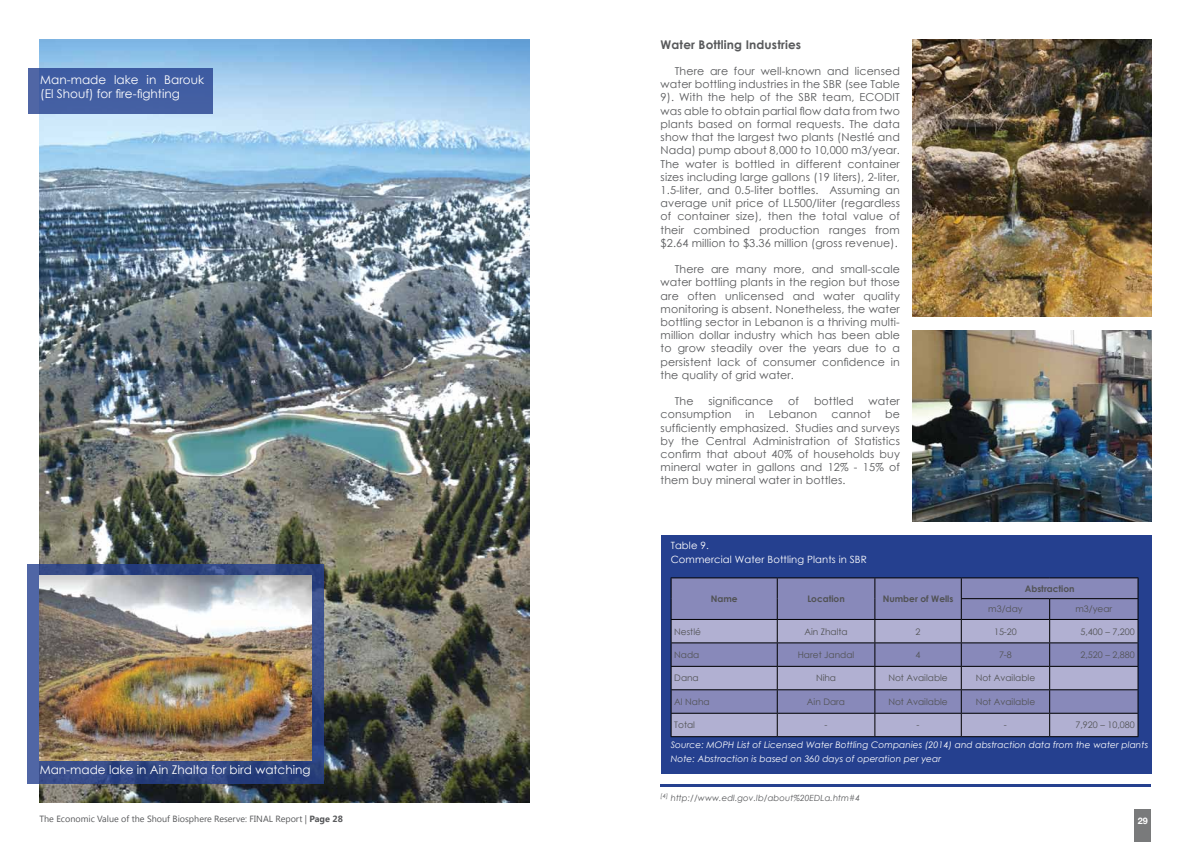
<style>
.page{position:relative;width:1191px;height:842px;background:#fff}
.page>*{position:absolute;margin:0;border:0;box-sizing:border-box;transform-origin:0 0}
.t1{font:12px/14.4px "Century Gothic";color:#fff}
.t2{font:700 12px "Century Gothic";letter-spacing:.01em;color:#58595b}
.t3{font:11px/13.2px "Century Gothic";letter-spacing:.01em;color:#58595b;text-align:justify}
.t4{font:10px/14px "Century Gothic";letter-spacing:.01em;color:#fff}
.t5{font:9px "Century Gothic";color:#515254}
.t6{font:italic 9px/14px "Century Gothic";letter-spacing:.01em;color:#fff}
.t7{font:9px "Khmer UI";color:#58595b}
.t8{font:700 9px "Century Gothic";color:#515254}
.t9{font:700 9px "Helvetica Neue";color:#fff}
.t10{font:italic 8.5px "Century Gothic";letter-spacing:.01em;color:#58595b}
.s1{font-weight:700}
</style>
<div class="page">
<div style="left:1134px;top:810px;width:17px;height:32px;background:#797a7b"></div>
<img style="left:39px;top:40px;width:491px;height:762px">
<div style="left:28px;top:68px;width:185px;height:45px;background:#415ea3"></div>
<svg style="left:28px;top:564px;width:296px;height:220px"></svg>
<img style="left:40px;top:576px;width:272px;height:184px">
<img style="left:912px;top:330px;width:239px;height:192px">
<img style="left:912px;top:40px;width:239px;height:276px">
<div style="left:660px;top:536px;width:491px;height:238px;background:#25408f"></div>
<div style="left:671px;top:578px;width:466px;height:41px;background:#8889ba"></div>
<svg style="left:671px;top:620px;width:466px;height:116px;fill:#b1b0d2"></svg>
<hr style="left:670px;top:577px;width:107px;height:1px;background:#000">
<hr style="left:777px;top:577px;width:98px;height:1px;background:#000">
<hr style="left:875px;top:577px;width:86px;height:1px;background:#000">
<hr style="left:961px;top:577px;width:88px;height:1px;background:#000">
<hr style="left:1049px;top:577px;width:89px;height:1px;background:#000">
<hr style="left:961px;top:598px;width:88px;height:1px;background:#000">
<hr style="left:1049px;top:598px;width:89px;height:1px;background:#000">
<hr style="left:670px;top:619px;width:107px;height:1px;background:#000">
<hr style="left:777px;top:619px;width:98px;height:1px;background:#000">
<hr style="left:875px;top:619px;width:86px;height:1px;background:#000">
<hr style="left:961px;top:619px;width:88px;height:1px;background:#000">
<hr style="left:1049px;top:619px;width:89px;height:1px;background:#000">
<hr style="left:670px;top:642px;width:107px;height:1px;background:#000">
<hr style="left:777px;top:642px;width:98px;height:1px;background:#000">
<hr style="left:875px;top:642px;width:86px;height:1px;background:#000">
<hr style="left:961px;top:642px;width:88px;height:1px;background:#000">
<hr style="left:1049px;top:642px;width:89px;height:1px;background:#000">
<hr style="left:670px;top:666px;width:107px;height:1px;background:#000">
<hr style="left:777px;top:666px;width:98px;height:1px;background:#000">
<hr style="left:875px;top:666px;width:86px;height:1px;background:#000">
<hr style="left:961px;top:666px;width:88px;height:1px;background:#000">
<hr style="left:1049px;top:666px;width:89px;height:1px;background:#000">
<hr style="left:670px;top:689px;width:107px;height:1px;background:#000">
<hr style="left:777px;top:689px;width:98px;height:1px;background:#000">
<hr style="left:875px;top:689px;width:86px;height:1px;background:#000">
<hr style="left:961px;top:689px;width:88px;height:1px;background:#000">
<hr style="left:1049px;top:689px;width:89px;height:1px;background:#000">
<hr style="left:670px;top:713px;width:107px;height:1px;background:#000">
<svg style="left:670px;top:578px;width:1px;height:158px"></svg>
<hr style="left:777px;top:713px;width:98px;height:1px;background:#000">
<svg style="left:777px;top:578px;width:1px;height:158px"></svg>
<hr style="left:875px;top:713px;width:86px;height:1px;background:#000">
<svg style="left:874px;top:578px;width:1px;height:158px"></svg>
<hr style="left:961px;top:713px;width:88px;height:1px;background:#000">
<svg style="left:961px;top:578px;width:1px;height:158px"></svg>
<hr style="left:1049px;top:713px;width:89px;height:1px;background:#000">
<svg style="left:1049px;top:599px;width:1px;height:137px"></svg>
<svg style="left:1137px;top:578px;width:1px;height:158px"></svg>
<hr style="left:670px;top:736px;width:107px;height:1px;background:#000">
<hr style="left:777px;top:736px;width:98px;height:1px;background:#000">
<hr style="left:875px;top:736px;width:86px;height:1px;background:#000">
<hr style="left:961px;top:736px;width:88px;height:1px;background:#000">
<hr style="left:1049px;top:736px;width:89px;height:1px;background:#000">
<hr style="left:660px;top:784px;width:491px;height:2px;background:#25408f">
<p class="t1" style="left:40px;top:72px;width:165px">Man-made lake in Barouk (El Shouf) for fire-fighting</p>
<p class="t1" style="left:40px;top:763px;width:272px">Man-made lake in Ain Zhalta for bird watching</p>
<p class="t2" style="left:660px;top:35px;width:142px">Water Bottling Industries</p>
<p class="t3" style="left:660px;top:64px;width:241px;text-indent:14px">There are four well-known and licensed water bottling industries in the SBR (see Table 9). With the help of the SBR team, ECODIT was able to obtain partial flow data from two plants based on formal requests. The data show that the largest two plants (Nestlé and Nada) pump about 8,000 to 10,000 m3/year.<br>The water is bottled in different container sizes including large gallons (19 liters), 2-liter, 1.5-liter, and 0.5-liter bottles. Assuming an average unit price of LL500/liter (regardless of container size), then the total value of their combined production ranges from $2.64 million to $3.36 million (gross revenue).</p>
<p class="t3" style="left:660px;top:262px;width:241px;text-indent:14px">There are many more, and small-scale water bottling plants in the region but those are often unlicensed and water quality monitoring is absent. Nonetheless, the water bottling sector in Lebanon is a thriving multi&shy;million dollar industry which has been able to grow steadily over the years due to a persistent lack of consumer confidence in the quality of grid water.</p>
<p class="t3" style="left:675px;top:394px;width:20px">The</p>
<p class="t3" style="left:708px;top:394px;width:66px">significance</p>
<p class="t3" style="left:788px;top:394px;width:12px">of</p>
<p class="t3" style="left:814px;top:394px;width:41px">bottled</p>
<p class="t3" style="left:868px;top:394px;width:33px">water</p>
<p class="t3" style="left:660px;top:408px;width:72px">consumption</p>
<p class="t3" style="left:745px;top:408px;width:11px">in</p>
<p class="t3" style="left:768px;top:408px;width:50px">Lebanon</p>
<p class="t3" style="left:831px;top:408px;width:41px">cannot</p>
<p class="t3" style="left:660px;top:408px;width:241px;text-indent:224px">be sufficiently emphasized. Studies and surveys by the Central Administration of Statistics confirm that about 40% of households buy mineral water in gallons and 12% - 15% of them buy mineral water in bottles.</p>
<p class="t4" style="left:670px;top:538px;width:198px">Table 9.<br>Commercial Water Bottling Plants in SBR</p>
<p class="t8" style="left:710px;top:592px;width:28px">Name</p>
<p class="t8" style="left:807px;top:592px;width:39px">Location</p>
<p class="t8" style="left:882px;top:592px;width:72px">Number of Wells</p>
<p class="t8" style="left:1024px;top:581px;width:51px">Abstraction</p>
<p class="t5" style="left:988px;top:603px;width:36px">m3/day</p>
<p class="t5" style="left:1075px;top:603px;width:38px">m3/year</p>
<p class="t5" style="left:674px;top:625px;width:28px">Nestlé</p>
<p class="t5" style="left:804px;top:625px;width:45px">Ain Zhalta</p>
<p class="t5" style="left:915px;top:625px;width:6px">2</p>
<p class="t5" style="left:994px;top:625px;width:24px">15-20</p>
<p class="t5" style="left:1080px;top:625px;width:56px">5,400 – 7,200</p>
<p class="t5" style="left:674px;top:648px;width:27px">Nada</p>
<p class="t5" style="left:798px;top:648px;width:58px">Haret Jandal</p>
<p class="t5" style="left:915px;top:648px;width:6px">4</p>
<p class="t5" style="left:999px;top:648px;width:14px">7-8</p>
<p class="t5" style="left:1080px;top:648px;width:56px">2,520 – 2,880</p>
<p class="t5" style="left:674px;top:672px;width:26px">Dana</p>
<p class="t5" style="left:816px;top:672px;width:22px">Niha</p>
<p class="t5" style="left:888px;top:672px;width:61px">Not Available</p>
<p class="t5" style="left:975px;top:672px;width:61px">Not Available</p>
<p class="t5" style="left:674px;top:695px;width:37px">Al Naha</p>
<p class="t5" style="left:807px;top:695px;width:40px">Ain Dara</p>
<p class="t5" style="left:888px;top:695px;width:61px">Not Available</p>
<p class="t5" style="left:975px;top:695px;width:61px">Not Available</p>
<p class="t5" style="left:674px;top:719px;width:22px">Total</p>
<p class="t5" style="left:824px;top:719px;width:4px">-</p>
<p class="t5" style="left:916px;top:719px;width:4px">-</p>
<p class="t5" style="left:1004px;top:719px;width:4px">-</p>
<p class="t5" style="left:1075px;top:719px;width:61px">7,920 – 10,080</p>
<p class="t6" style="left:670px;top:737px;width:479px">Source: MOPH List of Licensed Water Bottling Companies (2014) and abstraction data from the water plants<br>Note: Abstraction is based on 360 days of operation per year</p>
<p class="t10" style="left:660px;top:791px;width:201px"><sup>[4]</sup> http://www.edl.gov.lb/about%20EDLa.htm#4</p>
<p class="t7" style="left:39px;top:813px;width:305px">The Economic Value of the Shouf Biosphere Reserve: FINAL Report | <span class="s1">Page 28</span></p>
<p class="t9" style="left:1137px;top:815px;width:12px">29</p>
</div>
